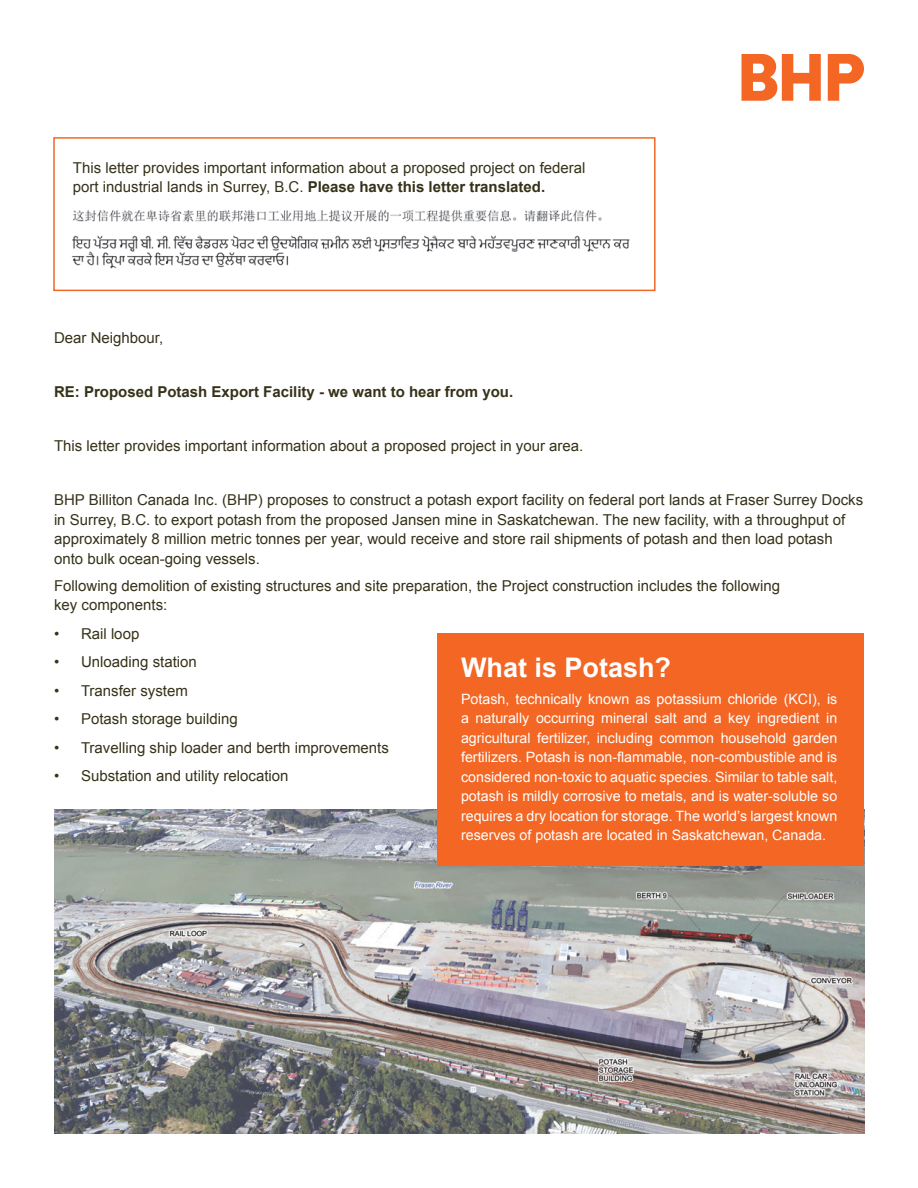
<style>
.page{position:relative;width:918px;height:1188px;background:#fff}
.page>*{position:absolute;margin:0;border:0;box-sizing:border-box;transform-origin:0 0}
.t1{font:700 27px "Arial";color:#fff}
.t2{font:15px/19.5px "Arial";color:#363219}
.t3{font:700 15px "Arial";color:#363219}
.t4{font:14.25px/19.5px "Arial";color:#fff;text-align:justify}
.s1{font-weight:700}
</style>
<div class="page">
<svg style="left:741px;top:54px;width:123px;height:47px"></svg>
<img style="left:54px;top:809px;width:811px;height:325px">
<div style="left:437px;top:633px;width:427px;height:233px;background:#f36624"></div>
<div style="left:53px;top:137px;width:603px;height:154px;border:2px solid #f36624"></div>
<img style="left:71px;top:210px;width:559px;height:59px">
<p class="t2" style="left:73px;top:158px;width:514px">This letter provides important information about a proposed project on federal port industrial lands in Surrey, B.C. <span class="s1">Please have this letter translated.</span></p>
<p class="t2" style="left:54px;top:328px;width:111px">Dear Neighbour,</p>
<p class="t3" style="left:54px;top:382px;width:461px">RE: Proposed Potash Export Facility - we want to hear from you.</p>
<p class="t2" style="left:54px;top:436px;width:531px">This letter provides important information about a proposed project in your area.</p>
<p class="t2" style="left:54px;top:490px;width:811px">BHP Billiton Canada Inc. (BHP) proposes to construct a potash export facility on federal port lands at Fraser Surrey Docks in Surrey, B.C. to export potash from the proposed Jansen mine in Saskatchewan. The new facility, with a throughput of approximately 8 million metric tonnes per year, would receive and store rail shipments of potash and then load potash onto bulk ocean-going vessels.</p>
<p class="t2" style="left:54px;top:576px;width:728px">Following demolition of existing structures and site preparation, the Project construction includes the following key components:</p>
<p class="t2" style="left:54px;top:624px;width:87px">• Rail loop</p>
<p class="t2" style="left:54px;top:652px;width:144px">• Unloading station</p>
<p class="t2" style="left:54px;top:681px;width:135px">• Transfer system</p>
<p class="t2" style="left:54px;top:709px;width:185px">• Potash storage building</p>
<p class="t2" style="left:54px;top:738px;width:336px">• Travelling ship loader and berth improvements</p>
<p class="t2" style="left:54px;top:766px;width:236px">• Substation and utility relocation</p>
<p class="t1" style="left:461px;top:650px;width:212px">What is Potash?</p>
<p class="t4" style="left:461px;top:689px;width:378px">Potash, technically known as potassium chloride (KCI), is a naturally occurring mineral salt and a key ingredient in agricultural fertilizer, including common household garden fertilizers. Potash is non-flammable, non-combustible and is considered non-toxic to aquatic species. Similar to table salt, potash is mildly corrosive to metals, and is water-soluble so requires a dry location for storage. The world’s largest known reserves of potash are located in Saskatchewan, Canada.</p>
</div>
